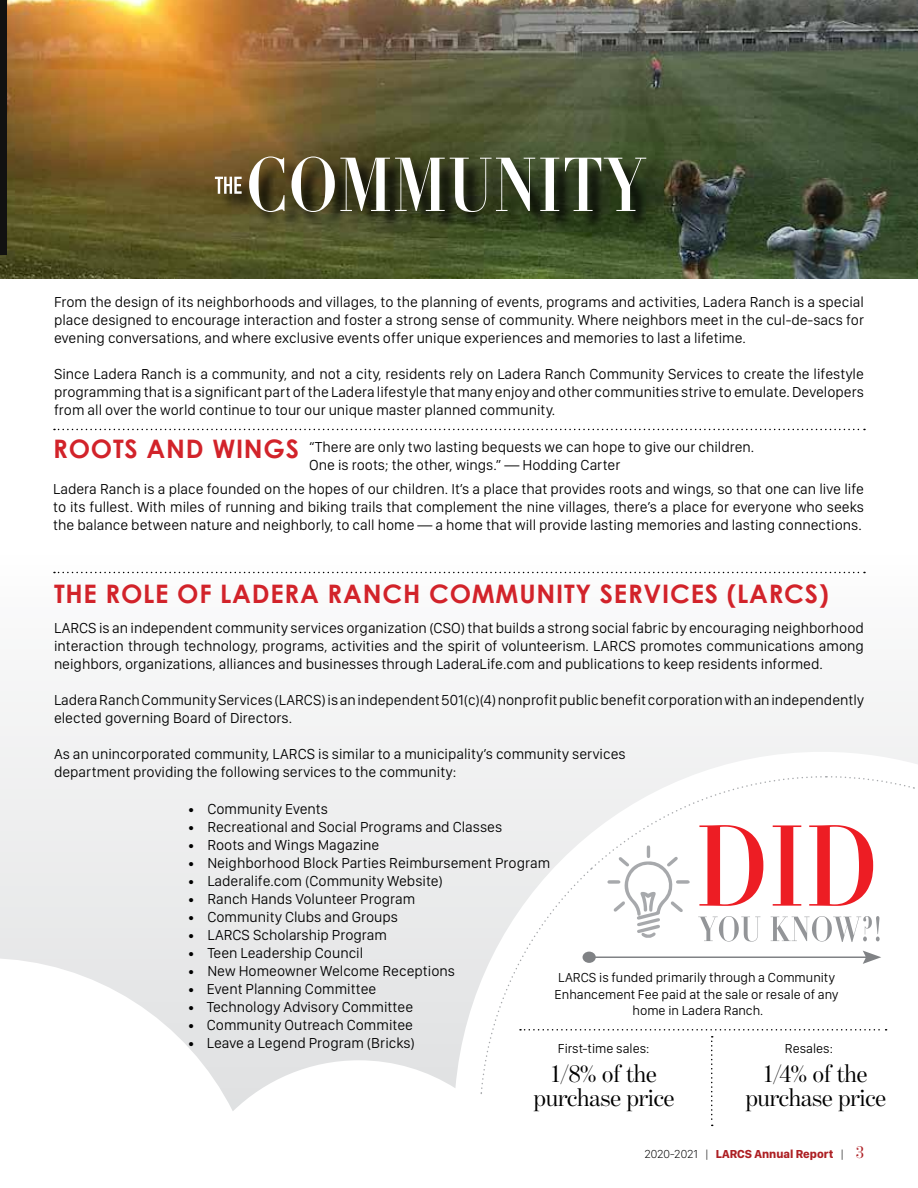
<style>
.page{position:relative;width:918px;height:1188px;background:#fff}
.page>*{position:absolute;margin:0;border:0;box-sizing:border-box;transform-origin:0 0}
.t1{font:700 25.5px "Century Gothic";letter-spacing:.03em;color:#d2232a}
.t2{font:25.5px/24px "Benton Mod Disp";color:#000;text-align:center}
.t3{font:300 15px/18px "SF Compact Display";color:#000;text-align:justify}
.t4{font:300 13.5px/16.2px "SF Compact Display";color:#000;text-align:center}
.t5{font:700 12px "SF Compact Display";color:#ad1f23}
.s1{font-weight:100;color:#000}
.s2{font-family:"Benton Mod Disp";font-weight:400;font-size:18px;color:#ae2025}
</style>
<div class="page">
<svg style="left:0;top:752px;width:918px;height:375px;fill:#edeeee"></svg>
<img style="left:0;top:0;width:918px;height:279px">
<div style="left:0;top:0;width:6px;height:255px;background:#111"></div>
<svg style="left:54px;top:429px;width:811px;height:1px"></svg>
<svg style="left:54px;top:572px;width:811px;height:1px"></svg>
<svg style="left:480px;top:775px;width:433px;height:351px"></svg>
<div style="left:218px;top:159px;width:446px;height:72px;background:#000;opacity:.75"></div>
<svg style="left:215px;top:177px;width:27px;height:17px"></svg>
<svg style="left:249px;top:156px;width:36px;height:56px"></svg>
<svg style="left:292px;top:156px;width:267px;height:56px"></svg>
<svg style="left:565px;top:158px;width:81px;height:53px"></svg>
<p class="t3" style="left:54px;top:293px;width:812px">From the design of its neighborhoods and villages, to the planning of events, programs and activities, Ladera Ranch is a special place designed to encourage interaction and foster a strong sense of community. Where neighbors meet in the cul-de-sacs for evening conversations, and where exclusive events offer unique experiences and memories to last a lifetime.</p>
<p class="t3" style="left:54px;top:365px;width:811px">Since Ladera Ranch is a community, and not a city, residents rely on Ladera Ranch Community Services to create the lifestyle programming that is a significant part of the Ladera lifestyle that many enjoy and other communities strive to emulate. Developers from all over the world continue to tour our unique master planned community.</p>
<p class="t3" style="left:309px;top:438px;width:446px">“There are only two lasting bequests we can hope to give our children.<br>One is roots; the other, wings.” — Hodding Carter</p>
<h1 class="t1" style="left:53px;top:430px;width:247px">ROOTS AND WINGS</h1>
<p class="t3" style="left:53px;top:480px;width:812px">Ladera Ranch is a place founded on the hopes of our children. It’s a place that provides roots and wings, so that one can live life to its fullest. With miles of running and biking trails that complement the nine villages, there’s a place for everyone who seeks the balance between nature and neighborly, to call home — a home that will provide lasting memories and lasting connections.</p>
<h1 class="t1" style="left:54px;top:574px;width:776px">THE ROLE OF LADERA RANCH COMMUNITY SERVICES (LARCS)</h1>
<p class="t3" style="left:54px;top:619px;width:811px">LARCS is an independent community services organization (CSO) that builds a strong social fabric by encouraging neighborhood interaction through technology, programs, activities and the spirit of volunteerism. LARCS promotes communications among neighbors, organizations, alliances and businesses through LaderaLife.com and publications to keep residents informed.</p>
<p class="t3" style="left:54px;top:691px;width:811px">Ladera Ranch Community Services (LARCS) is an independent 501(c)(4) nonprofit public benefit corporation with an independently elected governing Board of Directors.</p>
<p class="t3" style="left:54px;top:745px;width:573px">As an unincorporated community, LARCS is similar to a municipality’s community services department providing the following services to the community:</p>
<p class="t3" style="left:188px;top:800px;width:142px">• Community Events</p>
<p class="t3" style="left:188px;top:818px;width:316px">• Recreational and Social Programs and Classes</p>
<p class="t3" style="left:188px;top:836px;width:193px">• Roots and Wings Magazine</p>
<p class="t3" style="left:188px;top:854px;width:364px">• Neighborhood Block Parties Reimbursement Program</p>
<p class="t3" style="left:188px;top:872px;width:257px">• Laderalife.com (Community Website)</p>
<p class="t3" style="left:188px;top:890px;width:229px">• Ranch Hands Volunteer Program</p>
<p class="t3" style="left:188px;top:908px;width:212px">• Community Clubs and Groups</p>
<p class="t3" style="left:188px;top:926px;width:201px">• LARCS Scholarship Program</p>
<p class="t3" style="left:188px;top:944px;width:177px">• Teen Leadership Council</p>
<p class="t3" style="left:188px;top:962px;width:269px">• New Homeowner Welcome Receptions</p>
<p class="t3" style="left:188px;top:980px;width:190px">• Event Planning Committee</p>
<p class="t3" style="left:188px;top:998px;width:227px">• Technology Advisory Committee</p>
<p class="t3" style="left:188px;top:1016px;width:227px">• Community Outreach Commitee</p>
<p class="t3" style="left:188px;top:1034px;width:229px">• Leave a Legend Program (Bricks)</p>
<p class="t4" style="left:555px;top:970px;width:285px">LARCS is funded primarily through a Community<br>Enhancement Fee paid at the sale or resale of any home in Ladera Ranch.</p>
<p class="t4" style="left:558px;top:1040px;width:93px">First-time sales:</p>
<p class="t4" style="left:785px;top:1040px;width:50px">Resales:</p>
<h1 class="t2" style="left:534px;top:1062px;width:142px">1/8% of the purchase price</h1>
<h1 class="t2" style="left:746px;top:1062px;width:142px">1/4% of the purchase price</h1>
<p class="t5" style="left:644px;top:1143px;width:221px"><span class="s1">2020-2021 |</span> LARCS Annual Report <span class="s1">|</span> <span class="s2">3</span></p>
</div>
